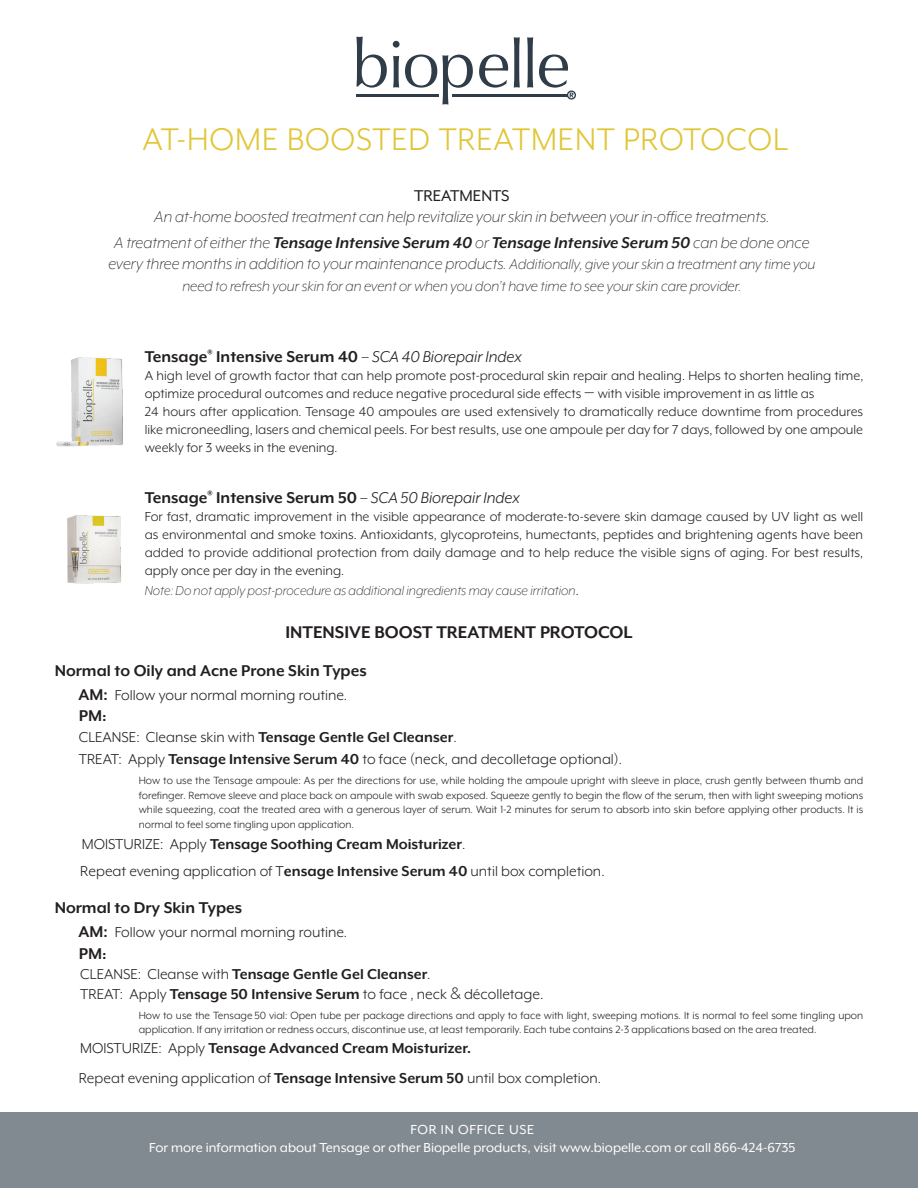
<style>
.page{position:relative;width:918px;height:1188px;background:#fff}
.page>*{position:absolute;margin:0;border:0;box-sizing:border-box;transform-origin:0 0}
.t1{font:36px "Mr Eaves XL Mod OT";letter-spacing:.025em;color:#e0c638}
.t2{font:700 19.5px "Mr Eaves XL Mod OT";color:#231f20}
.t3{font:italic 300 18px/25.5px "Mr Eaves XL Mod OT";color:#231f20;text-align:center}
.t4{font:700 18px "Mr Eaves XL Mod OT";color:#231f20}
.t5{font:18px "Mr Eaves XL Mod OT";color:#231f20}
.t6{font:700 18px "Mr Eaves Mod OT";color:#231f20}
.t7{font:16.5px/21px "Mr Eaves XL Mod OT";color:#231f20}
.t8{font:italic 300 16.5px "Mr Eaves XL Mod OT";color:#231f20}
.t9{font:15px/18px "Mr Eaves XL Mod OT";color:#231f20}
.t10{font:15px/18px "Mr Eaves XL Mod OT";color:#fff;text-align:center}
.t11{font:italic 300 15px "Mr Eaves XL Mod OT";color:#231f20}
.t12{font:12px/14.4px "Mr Eaves XL Mod OT";color:#231f20;text-align:justify}
.s1{font-weight:700}
.s2{font-size:16.5px}
.s3{font-weight:400}
.s4{font-weight:400;font-style:italic}
.s5{font-family:"Montserrat"}
.s6{font-weight:400;font-style:normal}
.s7{font-weight:700;font-size:18px}
.s8{font-family:"Montserrat";font-weight:300}
</style>
<div class="page">
<div style="left:0;top:1112px;width:918px;height:76px;background:#828a91"></div>
<img style="left:67px;top:515px;width:54px;height:69px">
<svg style="left:356px;top:37px;width:31px;height:51px"></svg>
<svg style="left:393px;top:41px;width:80px;height:64px"></svg>
<svg style="left:479px;top:54px;width:29px;height:34px"></svg>
<svg style="left:514px;top:37px;width:6px;height:51px"></svg>
<svg style="left:527px;top:37px;width:6px;height:51px"></svg>
<hr style="left:452px;top:94px;width:115px;height:2px;background:#303d48">
<hr style="left:356px;top:94px;width:83px;height:2px;background:#303d48">
<svg style="left:539px;top:54px;width:37px;height:46px"></svg>
<img style="left:56px;top:357px;width:67px;height:90px">
<h1 class="t1" style="left:142px;top:121px;width:647px">AT-HOME BOOSTED TREATMENT PROTOCOL</h1>
<p class="t5" style="left:414px;top:186px;width:97px">TREATMENTS</p>
<p class="t3" style="left:114px;top:204px;width:697px">An at-home boosted treatment can help revitalize your skin in between your in-office treatments.<br>A treatment of either the <span class="s1">Tensage Intensive Serum 40</span> or <span class="s1">Tensage Intensive Serum 50</span> can be done once</p>
<p class="t3" style="left:109px;top:251px;width:708px">every three months in addition to your maintenance products. <span class="s2">Additionally, give your skin a treatment any time you</span></p>
<p class="t8" style="left:182px;top:278px;width:561px">need to refresh your skin for an event or when you don’t have time to see your skin care provider.</p>
<p class="t4" style="left:145px;top:348px;width:379px">Tensage<sup>®</sup> Intensive Serum 40 <span class="s3">–</span> <span class="s4">SCA 40 Biorepair Index</span></p>
<p class="t9" style="left:145px;top:367px;width:720px">A high level of growth factor that can help promote post-procedural skin repair and healing. Helps to shorten healing time, optimize procedural outcomes and reduce negative procedural side effects <span class="s5">‒</span> with visible improvement in as little as<br>24 hours after application. Tensage 40 ampoules are used extensively to dramatically reduce downtime from procedures like microneedling, lasers and chemical peels. For best results, use one ampoule per day for 7 days, followed by one ampoule weekly for 3 weeks in the evening.</p>
<p class="t4" style="left:145px;top:489px;width:377px">Tensage<sup>®</sup> Intensive Serum 50 <span class="s3">–</span> <span class="s4">SCA 50 Biorepair Index</span></p>
<p class="t9" style="left:145px;top:508px;width:720px;text-align:justify">For fast, dramatic improvement in the visible appearance of moderate-to-severe skin damage caused by UV light as well as environmental and smoke toxins. Antioxidants, glycoproteins, humectants, peptides and brightening agents have been added to provide additional protection from daily damage and to help reduce the visible signs of aging. For best results, apply once per day in the evening.</p>
<p class="t11" style="left:145px;top:583px;width:435px">Note: Do not apply post-procedure as additional ingredients may cause irritation<span class="s6">.</span></p>
<h2 class="t2" style="left:285px;top:622px;width:349px">INTENSIVE BOOST TREATMENT PROTOCOL</h2>
<p class="t4" style="left:55px;top:661px;width:314px">Normal to Oily and Acne Prone Skin Types</p>
<p class="t7" style="left:78px;top:684px;width:270px"><span class="s7">AM:</span> Follow your normal morning routine.</p>
<p class="t6" style="left:79px;top:706px;width:29px">PM:</p>
<p class="t7" style="left:79px;top:727px;width:545px">CLEANSE: Cleanse skin with <span class="s1">Tensage Gentle Gel Cleanser</span>.<br>TREAT: Apply <span class="s1">Tensage Intensive Serum 40</span> to face (neck, and decolletage optional).</p>
<p class="t12" style="left:139px;top:774px;width:726px">How to use the Tensage ampoule: As per the directions for use, while holding the ampoule upright with sleeve in place, crush gently between thumb and forefinger. Remove sleeve and place back on ampoule with swab exposed. Squeeze gently to begin the flow of the serum, then with light sweeping motions while squeezing, coat the treated area with a generous layer of serum. Wait 1-2 minutes for serum to absorb into skin before applying other products. It is normal to feel some tingling upon application.</p>
<p class="t7" style="left:80px;top:830px;width:526px;line-height:27px">MOISTURIZE: Apply <span class="s1">Tensage Soothing Cream Moisturizer</span>.<br>Repeat evening application of T<span class="s1">ensage Intensive Serum 40</span> until box completion.</p>
<p class="t4" style="left:55px;top:899px;width:189px">Normal to Dry Skin Types</p>
<p class="t7" style="left:78px;top:922px;width:270px"><span class="s7">AM:</span> Follow your normal morning routine.</p>
<p class="t6" style="left:79px;top:944px;width:29px">PM:</p>
<p class="t7" style="left:80px;top:964px;width:465px;line-height:19.8px">CLEANSE: Cleanse with <span class="s1">Tensage Gentle Gel Cleanser</span>.<br>TREAT: Apply <span class="s1">Tensage 50 Intensive Serum</span> to face , neck <span class="s8">&amp;</span> décolletage.</p>
<p class="t12" style="left:139px;top:1008px;width:726px">How to use the Tensage 50 vial: Open tube per package directions and apply to face with light, sweeping motions. It is normal to feel some tingling upon application. If any irritation or redness occurs, discontinue use, at least temporarily. Each tube contains 2-3 applications based on the area treated.</p>
<p class="t7" style="left:79px;top:1032px;width:524px;line-height:30.6px">MOISTURIZE: Apply <span class="s1">Tensage Advanced Cream Moisturizer.<br></span>Repeat evening application of <span class="s1">Tensage Intensive Serum 50</span> until box completion.</p>
<p class="t10" style="left:149px;top:1121px;width:648px">FOR IN OFFICE USE<br>For more information about Tensage or other Biopelle products, visit www.biopelle.com or call 866-424-6735</p>
</div>
